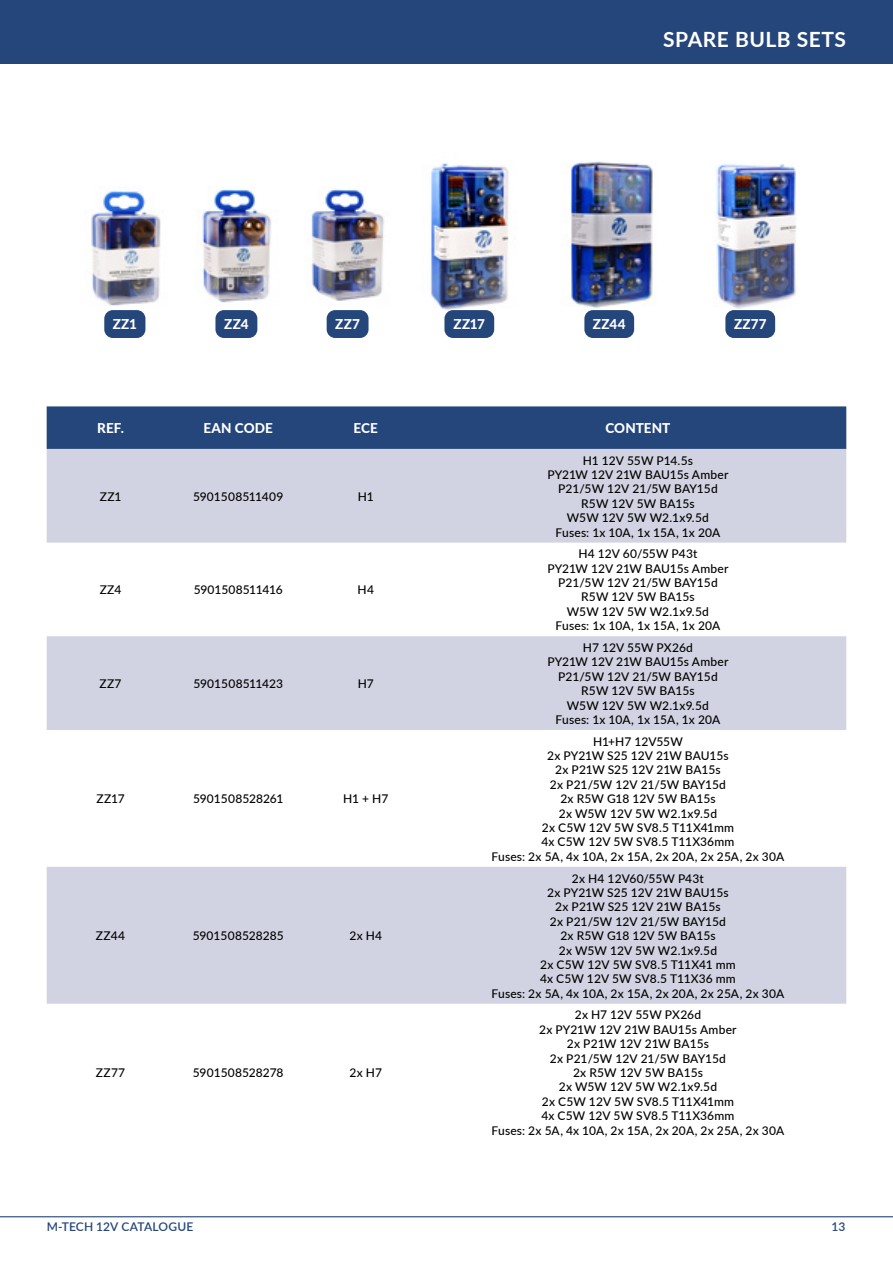
<style>
.page{position:relative;width:893px;height:1263px;background:#fff}
.page>*{position:absolute;margin:0;border:0;box-sizing:border-box;transform-origin:0 0}
.naglowek_p_TOC{font:700 21px "Lato";letter-spacing:.025em;color:#fff}
.tabelka_naglowek{font:800 13.5px "Lato";letter-spacing:.01em;color:#fff}
.zdjecia_shading_diod{font:800 13.5px "Lato";letter-spacing:.01em;color:#fff}
.tabelka_tekst{font:500 12px/14.4px "Lato";letter-spacing:.005em;color:#000;text-align:center}
.t1{font:600 12px "Lato";letter-spacing:.01em;color:#25467a}
</style>
<div class="page">
<hr style="left:0;top:1216px;width:893px;height:1px;background:#25467a">
<div style="left:0;top:0;width:893px;height:64px;background:#25467a"></div>
<div style="left:47px;top:406px;width:799px;height:43px;background:#25467a"></div>
<svg style="left:47px;top:449px;width:799px;height:555px;fill:#d2d3e2"></svg>
<img style="left:89px;top:190px;width:72px;height:122px">
<img style="left:202px;top:187px;width:70px;height:125px">
<img style="left:311px;top:186px;width:73px;height:126px">
<img style="left:431px;top:163px;width:78px;height:161px">
<img style="left:569px;top:161px;width:84px;height:163px">
<img style="left:716px;top:164px;width:81px;height:160px">
<div style="left:104px;top:310px;width:41px;height:28px;background:#25467a;border-radius:9px"></div>
<div style="left:215px;top:310px;width:42px;height:28px;background:#25467a;border-radius:9px"></div>
<div style="left:327px;top:310px;width:42px;height:28px;background:#25467a;border-radius:9px"></div>
<div style="left:444px;top:310px;width:50px;height:28px;background:#25467a;border-radius:9px"></div>
<div style="left:584px;top:310px;width:50px;height:28px;background:#25467a;border-radius:9px"></div>
<div style="left:725px;top:310px;width:50px;height:28px;background:#25467a;border-radius:9px"></div>
<h1 class="naglowek_p_TOC" style="left:566px;top:24px;width:281px">NAGŁÓWEK GÓRA PRAWO</h1>
<p class="naglowek_p_TOC" style="left:663px;top:24px;width:184px">SPARE BULB SETS</p>
<p class="zdjecia_shading_diod" style="left:113px;top:314px;width:26px">ZZ1</p>
<p class="zdjecia_shading_diod" style="left:224px;top:314px;width:26px">ZZ4</p>
<p class="zdjecia_shading_diod" style="left:335px;top:314px;width:26px">ZZ7</p>
<p class="zdjecia_shading_diod" style="left:454px;top:314px;width:33px">ZZ17</p>
<p class="zdjecia_shading_diod" style="left:593px;top:314px;width:34px">ZZ44</p>
<p class="zdjecia_shading_diod" style="left:734px;top:314px;width:34px">ZZ77</p>
<p class="tabelka_naglowek" style="left:97px;top:418px;width:28px">REF.</p>
<p class="tabelka_naglowek" style="left:203px;top:418px;width:71px">EAN CODE</p>
<p class="tabelka_naglowek" style="left:354px;top:418px;width:26px">ECE</p>
<p class="tabelka_naglowek" style="left:605px;top:418px;width:67px">CONTENT</p>
<p class="tabelka_tekst" style="left:100px;top:488px;width:23px">ZZ1</p>
<p class="tabelka_tekst" style="left:193px;top:488px;width:92px">5901508511409</p>
<p class="tabelka_tekst" style="left:358px;top:488px;width:17px">H1</p>
<p class="tabelka_tekst" style="left:100px;top:582px;width:23px">ZZ4</p>
<p class="tabelka_tekst" style="left:194px;top:582px;width:91px">5901508511416</p>
<p class="tabelka_tekst" style="left:358px;top:582px;width:18px">H4</p>
<p class="tabelka_tekst" style="left:100px;top:676px;width:24px">ZZ7</p>
<p class="tabelka_tekst" style="left:193px;top:676px;width:91px">5901508511423</p>
<p class="tabelka_tekst" style="left:358px;top:676px;width:18px">H7</p>
<p class="tabelka_tekst" style="left:96px;top:791px;width:30px">ZZ17</p>
<p class="tabelka_tekst" style="left:193px;top:791px;width:92px">5901508528261</p>
<p class="tabelka_tekst" style="left:343px;top:791px;width:47px">H1 + H7</p>
<p class="tabelka_tekst" style="left:96px;top:928px;width:31px">ZZ44</p>
<p class="tabelka_tekst" style="left:193px;top:928px;width:92px">5901508528285</p>
<p class="tabelka_tekst" style="left:349px;top:928px;width:34px">2x H4</p>
<p class="tabelka_tekst" style="left:96px;top:1065px;width:31px">ZZ77</p>
<p class="tabelka_tekst" style="left:193px;top:1065px;width:92px">5901508528278</p>
<p class="tabelka_tekst" style="left:350px;top:1065px;width:34px">2x H7</p>
<p class="tabelka_tekst" style="left:547px;top:452px;width:183px">H1 12V 55W P14.5s<br>PY21W 12V 21W BAU15s Amber<br>P21/5W 12V 21/5W BAY15d<br>R5W 12V 5W BA15s<br>W5W 12V 5W W2.1x9.5d<br>Fuses: 1x 10A, 1x 15A, 1x 20A</p>
<p class="tabelka_tekst" style="left:547px;top:546px;width:183px">H4 12V 60/55W P43t<br>PY21W 12V 21W BAU15s Amber<br>P21/5W 12V 21/5W BAY15d<br>R5W 12V 5W BA15s<br>W5W 12V 5W W2.1x9.5d<br>Fuses: 1x 10A, 1x 15A, 1x 20A</p>
<p class="tabelka_tekst" style="left:547px;top:640px;width:183px">H7 12V 55W PX26d<br>PY21W 12V 21W BAU15s Amber<br>P21/5W 12V 21/5W BAY15d<br>R5W 12V 5W BA15s<br>W5W 12V 5W W2.1x9.5d<br>Fuses: 1x 10A, 1x 15A, 1x 20A</p>
<p class="tabelka_tekst" style="left:491px;top:733px;width:294px">H1+H7 12V55W<br>2x PY21W S25 12V 21W BAU15s<br>2x P21W S25 12V 21W BA15s<br>2x P21/5W 12V 21/5W BAY15d<br>2x R5W G18 12V 5W BA15s<br>2x W5W 12V 5W W2.1x9.5d<br>2x C5W 12V 5W SV8.5 T11X41mm<br>4x C5W 12V 5W SV8.5 T11X36mm<br>Fuses: 2x 5A, 4x 10A, 2x 15A, 2x 20A, 2x 25A, 2x 30A</p>
<p class="tabelka_tekst" style="left:491px;top:870px;width:294px">2x H4 12V60/55W P43t<br>2x PY21W S25 12V 21W BAU15s<br>2x P21W S25 12V 21W BA15s<br>2x P21/5W 12V 21/5W BAY15d<br>2x R5W G18 12V 5W BA15s<br>2x W5W 12V 5W W2.1x9.5d<br>2x C5W 12V 5W SV8.5 T11X41 mm<br>4x C5W 12V 5W SV8.5 T11X36 mm<br>Fuses: 2x 5A, 4x 10A, 2x 15A, 2x 20A, 2x 25A, 2x 30A</p>
<p class="tabelka_tekst" style="left:491px;top:1007px;width:294px">2x H7 12V 55W PX26d<br>2x PY21W 12V 21W BAU15s Amber<br>2x P21W 12V 21W BA15s<br>2x P21/5W 12V 21/5W BAY15d<br>2x R5W 12V 5W BA15s<br>2x W5W 12V 5W W2.1x9.5d<br>2x C5W 12V 5W SV8.5 T11X41mm<br>4x C5W 12V 5W SV8.5 T11X36mm<br>Fuses: 2x 5A, 4x 10A, 2x 15A, 2x 20A, 2x 25A, 2x 30A</p>
<p class="t1" style="left:47px;top:1218px;width:148px">M-TECH 12V CATALOGUE</p>
<p class="t1" style="left:831px;top:1218px;width:15px">13</p>
</div>
